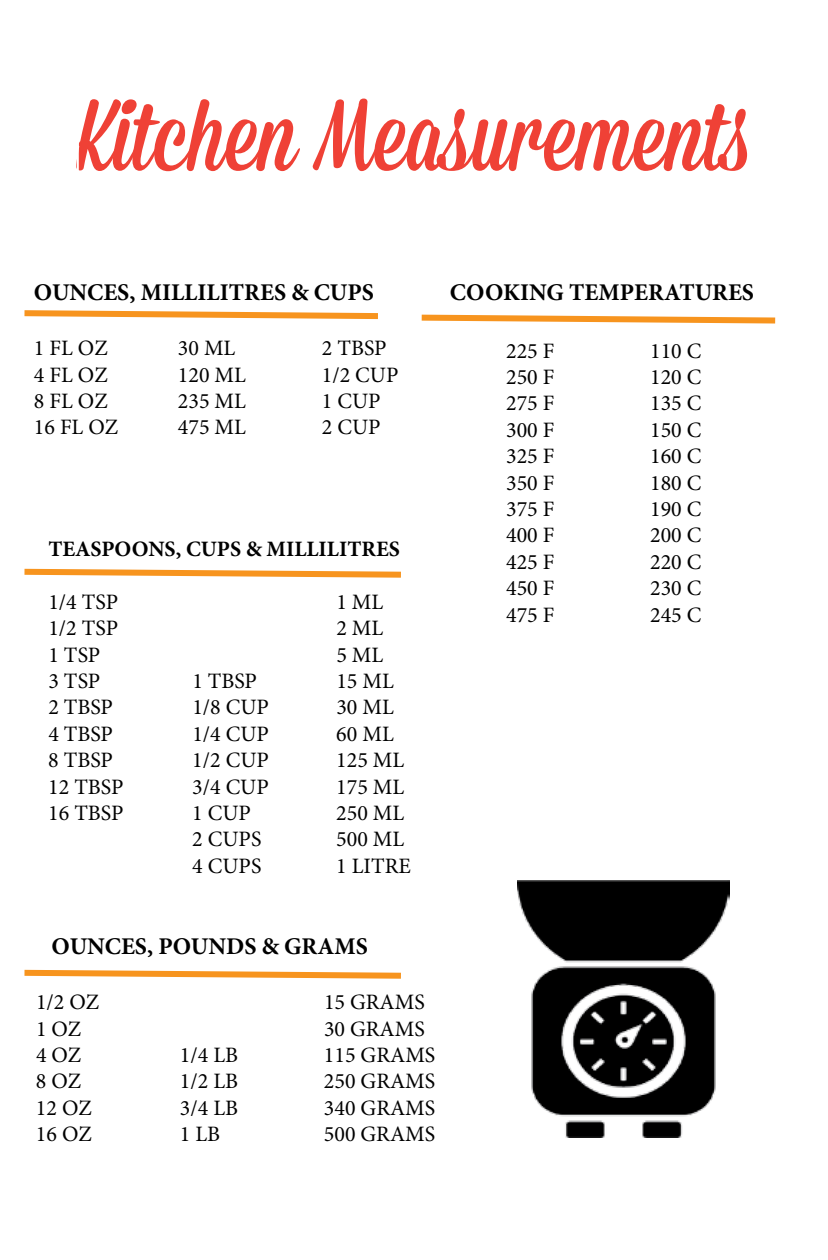
<style>
.page{position:relative;width:828px;height:1260px;background:#fff}
.page>*{position:absolute;margin:0;border:0;box-sizing:border-box;transform-origin:0 0}
.t1{font:100px "Mission Script";color:#ef4136}
.t2{font:700 24px "Minion Pro";color:#000}
.t3{font:22px "Minion Pro";color:#000}
.t4{font:700 22px "Minion Pro";color:#000}
</style>
<div class="page">
<svg style="left:24px;top:310px;width:354px;height:10px"></svg>
<svg style="left:24px;top:568px;width:377px;height:10px"></svg>
<svg style="left:24px;top:969px;width:377px;height:10px"></svg>
<svg style="left:421px;top:314px;width:355px;height:10px"></svg>
<img style="left:518px;top:880px;width:212px;height:258px">
<h1 class="t1" style="left:79px;top:76px;width:671px">Kitchen Measurements</h1>
<p class="t2" style="left:34px;top:275px;width:342px">OUNCES, MILLILITRES &amp; CUPS</p>
<p class="t3" style="left:34px;top:333px;width:75px">1 FL OZ</p>
<p class="t3" style="left:178px;top:333px;width:59px">30 ML</p>
<p class="t3" style="left:322px;top:333px;width:66px">2 TBSP</p>
<p class="t3" style="left:34px;top:360px;width:75px">4 FL OZ</p>
<p class="t3" style="left:178px;top:360px;width:70px">120 ML</p>
<p class="t3" style="left:322px;top:360px;width:78px">1/2 CUP</p>
<p class="t3" style="left:34px;top:386px;width:75px">8 FL OZ</p>
<p class="t3" style="left:178px;top:386px;width:70px">235 ML</p>
<p class="t3" style="left:322px;top:386px;width:60px">1 CUP</p>
<p class="t3" style="left:34px;top:413px;width:86px">16 FL OZ</p>
<p class="t3" style="left:178px;top:413px;width:70px">475 ML</p>
<p class="t3" style="left:322px;top:413px;width:60px">2 CUP</p>
<p class="t4" style="left:48px;top:533px;width:353px">TEASPOONS, CUPS &amp; MILLILITRES</p>
<p class="t3" style="left:48px;top:587px;width:71px">1/4 TSP</p>
<p class="t3" style="left:336px;top:587px;width:48px">1 ML</p>
<p class="t3" style="left:48px;top:613px;width:71px">1/2 TSP</p>
<p class="t3" style="left:336px;top:613px;width:48px">2 ML</p>
<p class="t3" style="left:48px;top:640px;width:53px">1 TSP</p>
<p class="t3" style="left:336px;top:640px;width:48px">5 ML</p>
<p class="t3" style="left:48px;top:666px;width:53px">3 TSP</p>
<p class="t3" style="left:192px;top:666px;width:66px">1 TBSP</p>
<p class="t3" style="left:336px;top:666px;width:59px">15 ML</p>
<p class="t3" style="left:48px;top:693px;width:66px">2 TBSP</p>
<p class="t3" style="left:192px;top:693px;width:78px">1/8 CUP</p>
<p class="t3" style="left:336px;top:693px;width:59px">30 ML</p>
<p class="t3" style="left:48px;top:719px;width:66px">4 TBSP</p>
<p class="t3" style="left:192px;top:719px;width:78px">1/4 CUP</p>
<p class="t3" style="left:336px;top:719px;width:59px">60 ML</p>
<p class="t3" style="left:48px;top:745px;width:66px">8 TBSP</p>
<p class="t3" style="left:192px;top:745px;width:78px">1/2 CUP</p>
<p class="t3" style="left:336px;top:745px;width:70px">125 ML</p>
<p class="t3" style="left:48px;top:772px;width:77px">12 TBSP</p>
<p class="t3" style="left:192px;top:772px;width:78px">3/4 CUP</p>
<p class="t3" style="left:336px;top:772px;width:70px">175 ML</p>
<p class="t3" style="left:48px;top:798px;width:77px">16 TBSP</p>
<p class="t3" style="left:192px;top:798px;width:60px">1 CUP</p>
<p class="t3" style="left:336px;top:798px;width:70px">250 ML</p>
<p class="t3" style="left:192px;top:825px;width:71px">2 CUPS</p>
<p class="t3" style="left:336px;top:825px;width:70px">500 ML</p>
<p class="t3" style="left:192px;top:851px;width:71px">4 CUPS</p>
<p class="t3" style="left:336px;top:851px;width:76px">1 LITRE</p>
<p class="t2" style="left:450px;top:275px;width:306px">COOKING TEMPERATURES</p>
<p class="t3" style="left:506px;top:336px;width:50px">225 F</p>
<p class="t3" style="left:650px;top:336px;width:53px">110 C</p>
<p class="t3" style="left:506px;top:362px;width:50px">250 F</p>
<p class="t3" style="left:650px;top:362px;width:53px">120 C</p>
<p class="t3" style="left:506px;top:389px;width:50px">275 F</p>
<p class="t3" style="left:650px;top:389px;width:53px">135 C</p>
<p class="t3" style="left:506px;top:415px;width:50px">300 F</p>
<p class="t3" style="left:650px;top:415px;width:53px">150 C</p>
<p class="t3" style="left:506px;top:441px;width:50px">325 F</p>
<p class="t3" style="left:650px;top:441px;width:53px">160 C</p>
<p class="t3" style="left:506px;top:468px;width:50px">350 F</p>
<p class="t3" style="left:650px;top:468px;width:53px">180 C</p>
<p class="t3" style="left:506px;top:494px;width:50px">375 F</p>
<p class="t3" style="left:650px;top:494px;width:53px">190 C</p>
<p class="t3" style="left:506px;top:521px;width:50px">400 F</p>
<p class="t3" style="left:650px;top:521px;width:53px">200 C</p>
<p class="t3" style="left:506px;top:547px;width:50px">425 F</p>
<p class="t3" style="left:650px;top:547px;width:53px">220 C</p>
<p class="t3" style="left:506px;top:573px;width:50px">450 F</p>
<p class="t3" style="left:650px;top:573px;width:53px">230 C</p>
<p class="t3" style="left:506px;top:600px;width:50px">475 F</p>
<p class="t3" style="left:650px;top:600px;width:53px">245 C</p>
<p class="t2" style="left:52px;top:929px;width:318px">OUNCES, POUNDS &amp; GRAMS</p>
<p class="t3" style="left:36px;top:987px;width:65px">1/2 OZ</p>
<p class="t3" style="left:324px;top:987px;width:102px">15 GRAMS</p>
<p class="t3" style="left:36px;top:1014px;width:47px">1 OZ</p>
<p class="t3" style="left:324px;top:1014px;width:102px">30 GRAMS</p>
<p class="t3" style="left:36px;top:1040px;width:47px">4 OZ</p>
<p class="t3" style="left:180px;top:1040px;width:60px">1/4 LB</p>
<p class="t3" style="left:324px;top:1040px;width:113px">115 GRAMS</p>
<p class="t3" style="left:36px;top:1067px;width:47px">8 OZ</p>
<p class="t3" style="left:180px;top:1067px;width:60px">1/2 LB</p>
<p class="t3" style="left:324px;top:1067px;width:113px">250 GRAMS</p>
<p class="t3" style="left:36px;top:1093px;width:57px">12 OZ</p>
<p class="t3" style="left:180px;top:1093px;width:60px">3/4 LB</p>
<p class="t3" style="left:324px;top:1093px;width:113px">340 GRAMS</p>
<p class="t3" style="left:36px;top:1119px;width:57px">16 OZ</p>
<p class="t3" style="left:180px;top:1119px;width:42px">1 LB</p>
<p class="t3" style="left:324px;top:1119px;width:113px">500 GRAMS</p>
</div>
